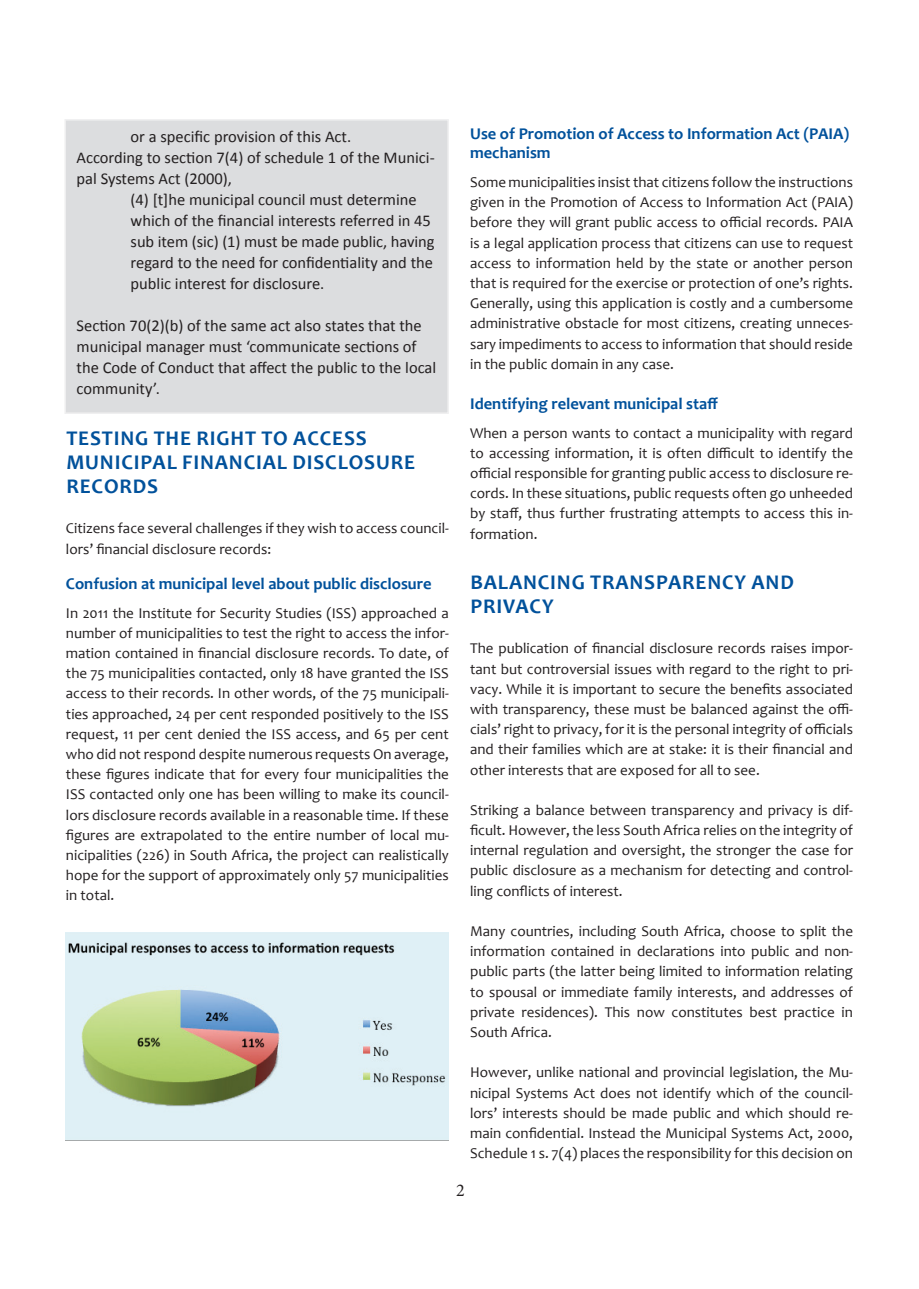
<style>
.page{position:relative;width:919px;height:1289px;background:#fff}
.page>*{position:absolute;margin:0;border:0;box-sizing:border-box;transform-origin:0 0}
.t1{font:700 21px/24px "Candara";letter-spacing:.04em;color:#01519b}
.t2{font:18px "Minion Pro";color:#231f20}
.t3{font:16.5px/21px "Calibri";color:#231f20}
.t4{font:700 16.5px/19.5px "Candara";color:#01519b}
.t5{font:15px/20.2px "Candara";color:#231f20;text-align:justify}
</style>
<div class="page">
<div style="left:64px;top:119px;width:385px;height:295px;background:#dcdddf;border:2px solid #efeff0"></div>
<img style="left:66px;top:932px;width:383px;height:207px">
<p class="t3" style="left:77px;top:126px;width:359px;text-indent:54px">or a specific provision of this Act.<br>According to section 7(4) of schedule 1 of the Munici&shy;pal Systems Act (2000),</p>
<p class="t3" style="left:131px;top:189px;width:305px">(4) [t]he municipal council must determine which of the financial interests referred in 45 sub item (sic) (1) must be made public, having regard to the need for confidentiality and the public interest for disclosure.</p>
<p class="t3" style="left:77px;top:315px;width:361px">Section 70(2)(b) of the same act also states that the municipal manager must ‘communicate sections of the Code of Conduct that affect the public to the local community’.</p>
<h1 class="t1" style="left:66px;top:426px;width:350px">TESTING THE RIGHT TO ACCESS<br>MUNICIPAL FINANCIAL DISCLOSURE<br>RECORDS</h1>
<p class="t5" style="left:66px;top:518px;width:384px">Citizens face several challenges if they wish to access council&shy;lors’ financial disclosure records:</p>
<p class="t4" style="left:66px;top:573px;width:367px">Confusion at municipal level about public disclosure</p>
<p class="t5" style="left:66px;top:602px;width:384px">In 2011 the Institute for Security Studies (ISS) approached a number of municipalities to test the right to access the infor&shy;mation contained in financial disclosure records. To date, of the 75 municipalities contacted, only 18 have granted the ISS access to their records. In other words, of the 75 municipali&shy;ties approached, 24 per cent responded positively to the ISS request, 11 per cent denied the ISS access, and 65 per cent who did not respond despite numerous requests On average, these figures indicate that for every four municipalities the ISS contacted only one has been willing to make its council&shy;lors disclosure records available in a reasonable time. If these figures are extrapolated to the entire number of local mu&shy;nicipalities (226) in South Africa, the project can realistically hope for the support of approximately only 57 municipalities in total.</p>
<p class="t4" style="left:470px;top:123px;width:380px">Use of Promotion of Access to Information Act (PAIA) mechanism</p>
<p class="t5" style="left:470px;top:172px;width:384px">Some municipalities insist that citizens follow the instructions given in the Promotion of Access to Information Act (PAIA) before they will grant public access to official records. PAIA is a legal application process that citizens can use to request access to information held by the state or another person that is required for the exercise or protection of one’s rights.<br>Generally, using this application is costly and a cumbersome administrative obstacle for most citizens, creating unneces&shy;sary impediments to access to information that should reside in the public domain in any case.</p>
<p class="t4" style="left:470px;top:393px;width:249px">Identifying relevant municipal staff</p>
<p class="t5" style="left:470px;top:422px;width:384px">When a person wants to contact a municipality with regard to accessing information, it is often difficult to identify the official responsible for granting public access to disclosure re&shy;cords. In these situations, public requests often go unheeded by staff, thus further frustrating attempts to access this in&shy;formation.</p>
<h1 class="t1" style="left:470px;top:570px;width:325px">BALANCING TRANSPARENCY AND<br>PRIVACY</h1>
<p class="t5" style="left:470px;top:638px;width:384px">The publication of financial disclosure records raises impor&shy;tant but controversial issues with regard to the right to pri&shy;vacy. While it is important to secure the benefits associated with transparency, these must be balanced against the offi&shy;cials’ right to privacy, for it is the personal integrity of officials and their families which are at stake: it is their financial and other interests that are exposed for all to see.</p>
<p class="t5" style="left:470px;top:799px;width:384px">Striking a balance between transparency and privacy is dif&shy;ficult. However, the less South Africa relies on the integrity of internal regulation and oversight, the stronger the case for public disclosure as a mechanism for detecting and control&shy;ling conflicts of interest.</p>
<p class="t5" style="left:470px;top:920px;width:384px">Many countries, including South Africa, choose to split the information contained in declarations into public and non&shy;public parts (the latter being limited to information relating to spousal or immediate family interests, and addresses of private residences). This now constitutes best practice in South Africa.</p>
<p class="t5" style="left:470px;top:1062px;width:384px">However, unlike national and provincial legislation, the Mu&shy;nicipal Systems Act does not identify which of the council&shy;lors’ interests should be made public and which should re&shy;main confidential. Instead the Municipal Systems Act, 2000, Schedule 1 s. 7(4) places the responsibility for this decision on</p>
<p class="t2" style="left:456px;top:1178px;width:10px">2</p>
</div>
